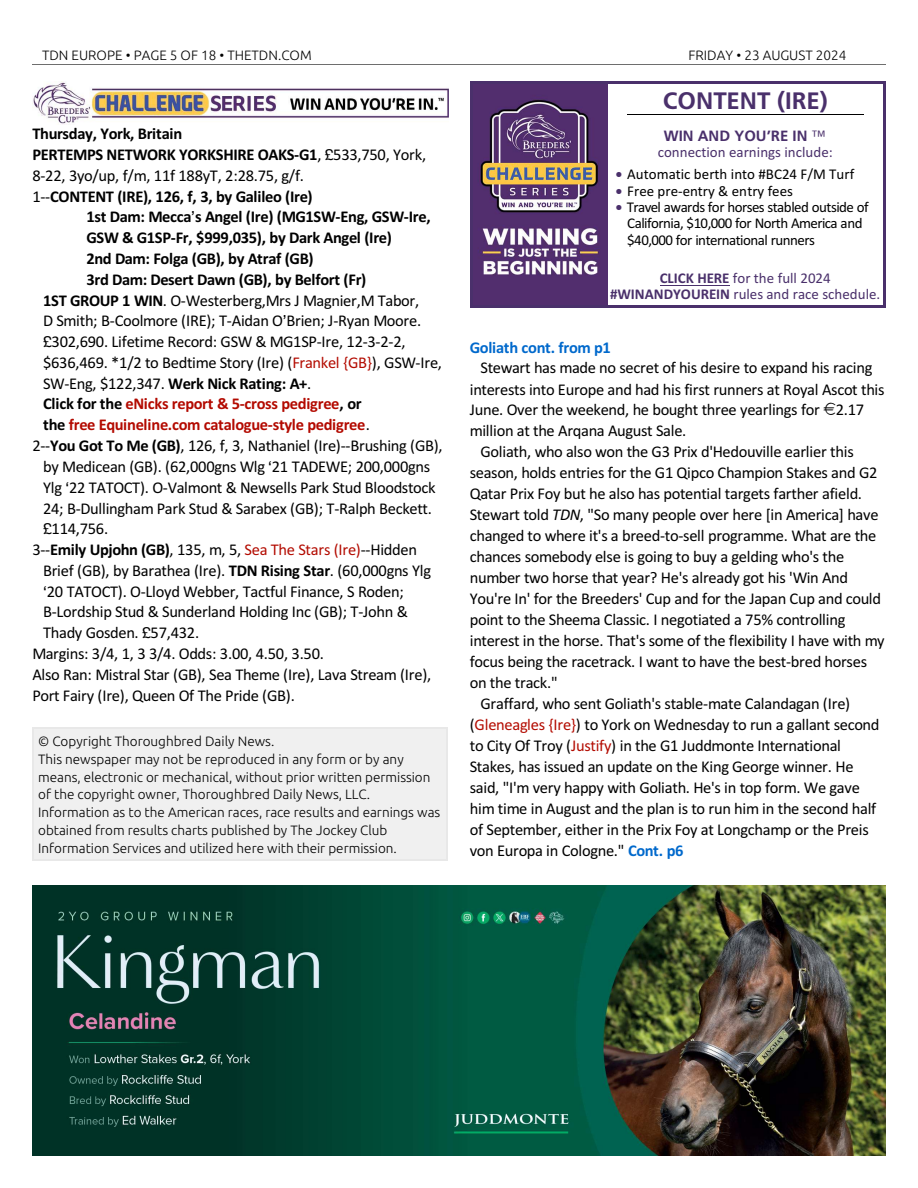
<style>
.page{position:relative;width:918px;height:1188px;background:#fff}
.page>*{position:absolute;margin:0;border:0;box-sizing:border-box;transform-origin:0 0}
.t1{font:700 24px "Frutiger";color:#4a306b}
.t2{font:16.5px "Calibri";letter-spacing:-.02em;color:#000}
.t3{font:700 16.5px/20.7px "Calibri";letter-spacing:-.02em;color:#000}
.t4{font:700 16.5px "Calibri";letter-spacing:-.02em;color:#b30a00}
.t5{font:700 16.5px "Calibri";letter-spacing:-.025em;color:#0069cc}
.t6{font:15px/16.4px "Calibri";letter-spacing:-.035em;color:#000}
.t7{font:15px/16.4px "Calibri";color:#4a306b;text-align:center}
.t8{font:700 15px "Frutiger";color:#4a306b}
.t9{font:300 13.5px/17.7px "Ubuntu";color:#000}
.s1{font-weight:400}
.s2{font-weight:700}
.s3{color:#b30b00}
.s4{color:#000}
.s5{font-weight:400;color:#000}
.s6{font-weight:400;font-stretch:condensed}
.s7{font-style:italic}
.s8{font-weight:700;color:#0069cc}
</style>
<div class="page">
<hr style="left:32px;top:64px;width:853px;height:1px;background:#6e6e6e">
<img style="left:32px;top:886px;width:854px;height:270px">
<div style="left:32px;top:727px;width:416px;height:134px;background:#f0f0f0"></div>
<hr style="left:32px;top:727px;width:2px;height:134px;background:#e8e8e8">
<hr style="left:447px;top:727px;width:1px;height:134px;background:#e8e8e8">
<hr style="left:32px;top:727px;width:416px;height:1px;background:#e8e8e8">
<hr style="left:32px;top:860px;width:416px;height:1px;background:#e8e8e8">
<img style="left:32px;top:81px;width:416px;height:43px">
<img style="left:473px;top:84px;width:135px;height:221px">
<hr style="left:660px;top:285px;width:70px;height:1px;background:#4a306b">
<hr style="left:627px;top:114px;width:236px;height:1px;background:#000">
<hr style="left:470px;top:82px;width:3px;height:226px;background:#4a306b">
<hr style="left:883px;top:82px;width:2px;height:226px;background:#4a306b">
<hr style="left:470px;top:82px;width:415px;height:2px;background:#4a306b">
<hr style="left:470px;top:305px;width:415px;height:3px;background:#4a306b">
<p class="t9" style="left:42px;top:47px;width:271px">TDN EUROPE • PAGE 5 OF 18 • THETDN.COM</p>
<p class="t9" style="left:688px;top:47px;width:159px">FRIDAY • 23 AUGUST 2024</p>
<p class="t3" style="left:32px;top:125px;width:395px">Thursday, York, Britain<br>PERTEMPS NETWORK YORKSHIRE OAKS-G1<span class="s1">, 533,750, York, 8-22, 3yo/up, f/m, 11f 188yT, 2:28.75, g/f.<br>1--</span>CONTENT (IRE), 126, f, 3, by Galileo (Ire)</p>
<p class="t3" style="left:86px;top:208px;width:346px">1st Dam: Mecca s Angel (Ire) (MG1SW-Eng, GSW-Ire,</p>
<p class="t3" style="left:86px;top:229px;width:307px">GSW &amp; G1SP-Fr, $999,035), by Dark Angel (Ire)</p>
<p class="t3" style="left:86px;top:250px;width:229px">2nd Dam: Folga (GB), by Atraf (GB)</p>
<p class="t3" style="left:86px;top:270px;width:281px">3rd Dam: Desert Dawn (GB), by Belfort (Fr)</p>
<p class="t2" style="left:43px;top:293px;width:378px"><span class="s2">1ST GROUP 1 WIN</span>. O-Westerberg,Mrs J Magnier,M Tabor,</p>
<p class="t2" style="left:43px;top:314px;width:380px">D Smith; B-Coolmore (IRE); T-Aidan O Brien; J-Ryan Moore.</p>
<p class="t2" style="left:52px;top:335px;width:356px">302,690. Lifetime Record: GSW &amp; MG1SP-Ire, 12-3-2-2,</p>
<p class="t2" style="left:43px;top:356px;width:400px">$636,469. *1/2 to Bedtime Story (Ire) (<span class="s3">Frankel {GB}</span>), GSW-Ire,</p>
<p class="t2" style="left:43px;top:376px;width:270px">SW-Eng, $122,347. <span class="s2">Werk Nick Rating: A+</span>.</p>
<p class="t4" style="left:43px;top:397px;width:320px"><span class="s4">Click for the</span> eNicks report &amp; 5-cross pedigree<span class="s4">, or</span></p>
<p class="t4" style="left:43px;top:418px;width:328px"><span class="s4">the</span> free Equineline.com catalogue-style pedigree<span class="s5">.</span></p>
<p class="t2" style="left:32px;top:439px;width:412px">2--<span class="s2">You Got To Me (GB)</span>, 126, f, 3, Nathaniel (Ire)--Brushing (GB),</p>
<p class="t2" style="left:43px;top:460px;width:389px">by Medicean (GB). (62,000gns Wlg 21 TADEWE; 200,000gns</p>
<p class="t2" style="left:43px;top:480px;width:394px">Ylg 22 TATOCT). O-Valmont &amp; Newsells Park Stud Bloodstock</p>
<p class="t2" style="left:43px;top:501px;width:390px">24; B-Dullingham Park Stud &amp; Sarabex (GB); T-Ralph Beckett.</p>
<p class="t2" style="left:52px;top:522px;width:58px">114,756.</p>
<p class="t2" style="left:32px;top:543px;width:386px">3--<span class="s2">Emily Upjohn (GB)</span>, 135, m, 5, <span class="s3">Sea The Stars (Ire)</span>--Hidden</p>
<p class="t2" style="left:43px;top:563px;width:390px">Brief (GB), by Barathea (Ire). <span class="s2">TDN Rising Star</span>. (60,000gns Ylg</p>
<p class="t2" style="left:47px;top:584px;width:358px">20 TATOCT). O-Lloyd Webber, Tactful Finance, S Roden;</p>
<p class="t2" style="left:43px;top:605px;width:366px">B-Lordship Stud &amp; Sunderland Holding Inc (GB); T-John &amp;</p>
<p class="t2" style="left:43px;top:626px;width:158px">Thady Gosden. 57,432.</p>
<p class="t2" style="left:32px;top:647px;width:293px">Margins: 3/4, 1, 3 3/4. Odds: 3.00, 4.50, 3.50.</p>
<p class="t2" style="left:32px;top:667px;width:400px">Also Ran: Mistral Star (GB), Sea Theme (Ire), Lava Stream (Ire),</p>
<p class="t2" style="left:32px;top:688px;width:264px">Port Fairy (Ire), Queen Of The Pride (GB).</p>
<p class="t9" style="left:38px;top:733px;width:404px">© Copyright Thoroughbred Daily News.<br>This newspaper may not be reproduced in any form or by any means, electronic or mechanical, without prior written permission of the copyright owner, Thoroughbred Daily News, LLC.<br>Information as to the American races, race results and earnings was obtained from results charts published by The Jockey Club Information Services and utilized here with their permission.</p>
<h1 class="t1" style="left:663px;top:91px;width:166px">CONTENT (IRE)</h1>
<p class="t8" style="left:664px;top:130px;width:164px">WIN AND YOU’RE IN <span class="s6">™</span></p>
<p class="t7" style="left:658px;top:145px;width:177px">connection earnings include:</p>
<p class="t6" style="left:627px;top:168px;width:244px">Automatic berth into #BC24 F/M Turf Free pre-entry &amp; entry fees<br>Travel awards for horses stabled outside of California, $10,000 for North America and $40,000 for international runners</p>
<p class="t7" style="left:610px;top:271px;width:272px"><span class="s2">CLICK HERE</span> for the full 2024 <span class="s2">#WINANDYOUREIN</span> rules and race schedule.</p>
<p class="t5" style="left:470px;top:340px;width:143px">Goliath cont. from p1</p>
<p class="t2" style="left:481px;top:361px;width:393px">Stewart has made no secret of his desire to expand his racing</p>
<p class="t2" style="left:470px;top:382px;width:416px">interests into Europe and had his first runners at Royal Ascot this</p>
<p class="t2" style="left:470px;top:403px;width:396px">June. Over the weekend, he bought three yearlings for 2.17</p>
<p class="t2" style="left:470px;top:424px;width:218px">million at the Arqana August Sale.</p>
<p class="t2" style="left:481px;top:445px;width:375px">Goliath, who also won the G3 Prix d'Hedouville earlier this</p>
<p class="t2" style="left:470px;top:466px;width:409px">season, holds entries for the G1 Qipco Champion Stakes and G2</p>
<p class="t2" style="left:470px;top:487px;width:394px">Qatar Prix Foy but he also has potential targets farther afield.</p>
<p class="t2" style="left:470px;top:508px;width:410px">Stewart told <span class="s7">TDN</span>, "So many people over here [in America] have</p>
<p class="t2" style="left:470px;top:529px;width:408px">changed to where it's a breed-to-sell programme. What are the</p>
<p class="t2" style="left:470px;top:550px;width:376px">chances somebody else is going to buy a gelding who's the</p>
<p class="t2" style="left:470px;top:571px;width:380px">number two horse that year? He's already got his 'Win And</p>
<p class="t2" style="left:470px;top:592px;width:413px">You're In' for the Breeders' Cup and for the Japan Cup and could</p>
<p class="t2" style="left:470px;top:613px;width:377px">point to the Sheema Classic. I negotiated a 75% controlling</p>
<p class="t2" style="left:470px;top:634px;width:416px">interest in the horse. That's some of the flexibility I have with my</p>
<p class="t2" style="left:470px;top:655px;width:399px">focus being the racetrack. I want to have the best-bred horses</p>
<p class="t2" style="left:470px;top:676px;width:89px">on the track."</p>
<p class="t2" style="left:481px;top:697px;width:371px">Graffard, who sent Goliath's stable-mate Calandagan (Ire)</p>
<p class="t2" style="left:470px;top:718px;width:411px">(<span class="s3">Gleneagles {Ire}</span>) to York on Wednesday to run a gallant second</p>
<p class="t2" style="left:470px;top:739px;width:373px">to City Of Troy (<span class="s3">Justify</span>) in the G1 Juddmonte International</p>
<p class="t2" style="left:470px;top:760px;width:385px">Stakes, has issued an update on the King George winner. He</p>
<p class="t2" style="left:470px;top:781px;width:392px">said, "I'm very happy with Goliath. He's in top form. We gave</p>
<p class="t2" style="left:470px;top:802px;width:408px">him time in August and the plan is to run him in the second half</p>
<p class="t2" style="left:470px;top:822px;width:401px">of September, either in the Prix Foy at Longchamp or the Preis</p>
<p class="t2" style="left:470px;top:844px;width:215px">von Europa in Cologne." <span class="s8">Cont. p6</span></p>
</div>
